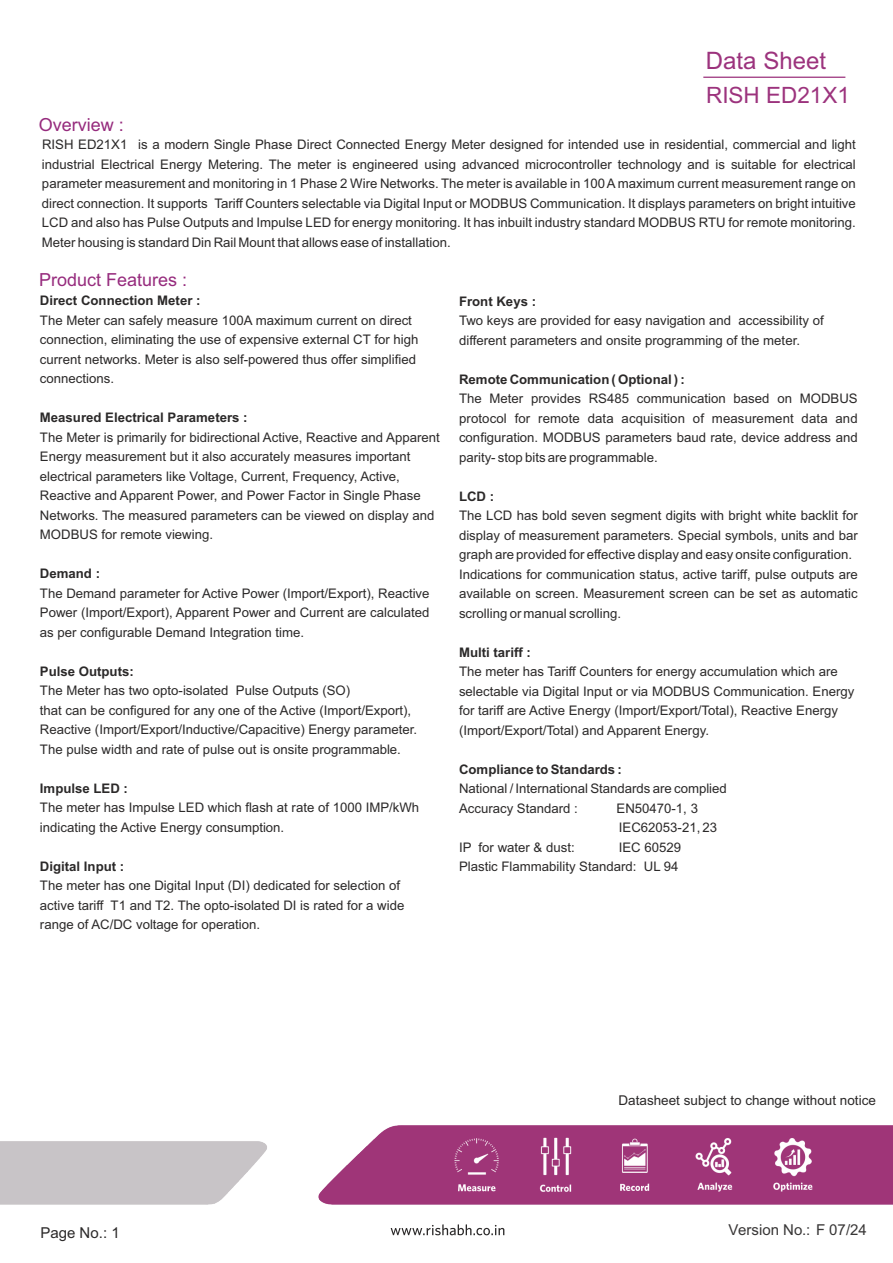
<style>
.page{position:relative;width:893px;height:1263px;background:#fff}
.page>*{position:absolute;margin:0;border:0;box-sizing:border-box;transform-origin:0 0}
.t1{font:24px "Arial";color:#9c337d}
.t2{font:22.5px "Arial";color:#9c337d}
.t3{font:18px "Arial";color:#962b7d}
.t4{font:15px "Arial";color:#383636}
.t5{font:15px "Arial";color:#2b2929}
.t6{font:13.5px "Arial";color:#2b2929}
.t7{font:13.2px/19.5px "Arial";color:#2b2929}
.t8{font:700 13.2px "Arial";color:#2b2929}
</style>
<div class="page">
<svg style="left:391px;top:1224px;width:113px;height:11px"></svg>
<hr style="left:703px;top:77px;width:142px;height:1px;background:#9c337d">
<img style="left:0;top:1125px;width:893px;height:80px">
<h1 class="t1" style="left:706px;top:51px;width:122px">Data Sheet</h1>
<h3 class="t3" style="left:39px;top:118px;width:86px">Overview :</h3>
<h2 class="t2" style="left:706px;top:86px;width:145px">RISH ED21X1</h2>
<p class="t7" style="left:42px;top:136px;width:815px;text-align:justify">RISH ED21X1 is a modern Single Phase Direct Connected Energy Meter designed for intended use in residential, commercial and light industrial Electrical Energy Metering. The meter is engineered using advanced microcontroller technology and is suitable for electrical parameter measurement and monitoring in 1 Phase 2 Wire Networks. The meter is available in 100 A maximum current measurement range on direct connection. It supports Tariff Counters selectable via Digital Input or MODBUS Communication. It displays parameters on bright intuitive LCD and also has Pulse Outputs and Impulse LED for energy monitoring. It has inbuilt industry standard MODBUS RTU for remote monitoring.<br>Meter housing is standard Din Rail Mount that allows ease of installation.</p>
<h3 class="t3" style="left:39px;top:273px;width:150px">Product Features :</h3>
<p class="t8" style="left:40px;top:296px;width:162px">Direct Connection Meter :</p>
<p class="t7" style="left:40px;top:312px;width:380px">The Meter can safely measure 100A maximum current on direct connection, eliminating the use of expensive external CT for high current networks. Meter is also self-powered thus offer simplified connections.</p>
<p class="t8" style="left:40px;top:413px;width:209px">Measured Electrical Parameters :</p>
<p class="t7" style="left:40px;top:429px;width:401px">The Meter is primarily for bidirectional Active, Reactive and Apparent Energy measurement but it also accurately measures important electrical parameters like Voltage, Current, Frequency, Active, Reactive and Apparent Power, and Power Factor in Single Phase Networks. The measured parameters can be viewed on display and MODBUS for remote viewing.</p>
<p class="t8" style="left:40px;top:569px;width:62px">Demand :</p>
<p class="t7" style="left:40px;top:585px;width:391px;text-align:justify">The Demand parameter for Active Power (Import/Export), Reactive Power (Import/Export), Apparent Power and Current are calculated as per configurable Demand Integration time.</p>
<p class="t8" style="left:40px;top:666px;width:95px">Pulse Outputs:</p>
<p class="t7" style="left:40px;top:682px;width:379px">The Meter has two opto-isolated Pulse Outputs (SO)<br>that can be configured for any one of the Active (Import/Export), Reactive (Import/Export/Inductive/Capacitive) Energy parameter.<br>The pulse width and rate of pulse out is onsite programmable.</p>
<p class="t8" style="left:40px;top:783px;width:90px">Impulse LED :</p>
<p class="t7" style="left:40px;top:799px;width:381px">The meter has Impulse LED which flash at rate of 1000 IMP/kWh indicating the Active Energy consumption.</p>
<p class="t8" style="left:40px;top:861px;width:86px">Digital Input :</p>
<p class="t7" style="left:40px;top:877px;width:366px">The meter has one Digital Input (DI) dedicated for selection of active tariff T1 and T2. The opto-isolated DI is rated for a wide range of AC/DC voltage for operation.</p>
<p class="t8" style="left:459px;top:296px;width:79px">Front Keys :</p>
<p class="t7" style="left:459px;top:312px;width:366px">Two keys are provided for easy navigation and accessibility of different parameters and onsite programming of the meter.</p>
<p class="t8" style="left:459px;top:374px;width:227px">Remote Communication ( Optional ) :</p>
<p class="t7" style="left:459px;top:390px;width:400px;text-align:justify">The Meter provides RS485 communication based on MODBUS protocol for remote data acquisition of measurement data and configuration. MODBUS parameters baud rate, device address and parity- stop bits are programmable.</p>
<p class="t8" style="left:459px;top:491px;width:37px">LCD :</p>
<p class="t7" style="left:459px;top:507px;width:400px">The LCD has bold seven segment digits with bright white backlit for display of measurement parameters. Special symbols, units and bar graph are provided for effective display and easy onsite configuration.<br>Indications for communication status, active tariff, pulse outputs are available on screen. Measurement screen can be set as automatic scrolling or manual scrolling.</p>
<p class="t8" style="left:459px;top:647px;width:73px">Multi tariff :</p>
<p class="t7" style="left:459px;top:663px;width:397px">The meter has Tariff Counters for energy accumulation which are selectable via Digital Input or via MODBUS Communication. Energy for tariff are Active Energy (Import/Export/Total), Reactive Energy (Import/Export/Total) and Apparent Energy.</p>
<p class="t8" style="left:459px;top:764px;width:164px">Compliance to Standards :</p>
<p class="t7" style="left:459px;top:780px;width:269px">National / International Standards are complied<br>Accuracy Standard :</p>
<p class="t7" style="left:616px;top:799px;width:102px">EN50470-1, 3<br>IEC62053-21, 23</p>
<p class="t7" style="left:459px;top:838px;width:224px;text-align:right">IEC 60529<br>Plastic Flammability Standard: UL 94</p>
<p class="t7" style="left:459px;top:838px;width:117px">IP for water &amp; dust:</p>
<p class="t5" style="left:40px;top:1227px;width:81px">Page No.: 1</p>
<p class="t6" style="left:618px;top:1095px;width:259px">Datasheet subject to change without notice</p>
<p class="t4" style="left:728px;top:1224px;width:140px">Version No.: F 07/24</p>
</div>
